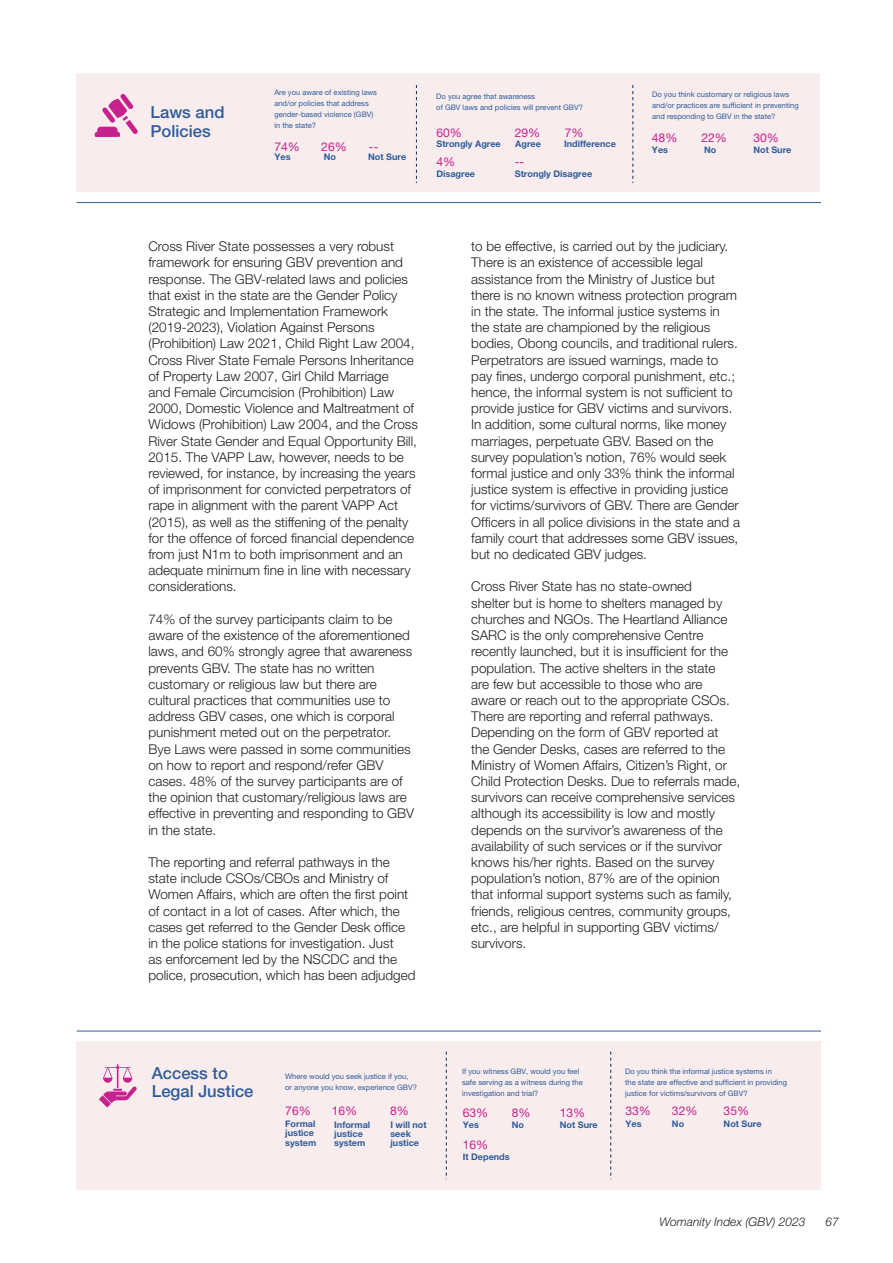
<style>
.page{position:relative;width:893px;height:1263px;background:#fff}
.page>*{position:absolute;margin:0;border:0;box-sizing:border-box;transform-origin:0 0}
.t1{font:500 16.65px/18.5px "Helvetica Neue LT Pro";color:#2e5c9b}
.t2{font:300 13.5px/16.2px "Helvetica Neue LT Pro";color:#231f20}
.t3{font:12.15px "Helvetica Neue LT Pro";color:#c7218e}
.t4{font:italic 300 12px "Helvetica Neue LT Pro";color:#231f20}
.t5{font:700 9.15px/9.1px "Helvetica Neue LT Pro";color:#2e5c9a}
.t6{font:7.5px/10.9px "Helvetica Neue LT Pro";color:#2e5c9b}
</style>
<div class="page">
<div style="left:77px;top:73px;width:743px;height:118px;background:#f8eced"></div>
<hr style="left:77px;top:202px;width:743px;height:1px;background:#2e5c9b">
<hr style="left:77px;top:1031px;width:743px;height:1px;background:#2e5c9b">
<svg style="left:416px;top:85px;width:1px;height:98px"></svg>
<svg style="left:633px;top:85px;width:1px;height:98px"></svg>
<svg style="left:95px;top:94px;width:43px;height:43px"></svg>
<div style="left:77px;top:1041px;width:743px;height:149px;background:#f8eced"></div>
<svg style="left:446px;top:1051px;width:1px;height:128px"></svg>
<svg style="left:610px;top:1051px;width:1px;height:128px"></svg>
<svg style="left:99px;top:1064px;width:38px;height:43px"></svg>
<p class="t6" style="left:274px;top:87px;width:104px">Are you aware of existing laws and/or policies that address gender-based violence (GBV) in the state?</p>
<p class="t5" style="left:274px;top:152px;width:18px">Yes</p>
<p class="t5" style="left:324px;top:152px;width:14px">No</p>
<p class="t5" style="left:368px;top:152px;width:40px">Not Sure</p>
<p class="t6" style="left:436px;top:90px;width:148px">Do you agree that awareness<br>of GBV laws and policies will prevent GBV?</p>
<p class="t6" style="left:652px;top:89px;width:148px">Do you think customary or religious laws and/or practices are sufficient in preventing</p>
<p class="t1" style="left:151px;top:103px;width:75px">Laws and</p>
<p class="t6" style="left:652px;top:111px;width:125px">and responding to GBV in the state?</p>
<p class="t1" style="left:151px;top:121px;width:62px">Policies</p>
<p class="t3" style="left:436px;top:126px;width:27px">60%</p>
<p class="t5" style="left:436px;top:138px;width:66px">Strongly Agree</p>
<p class="t3" style="left:515px;top:126px;width:27px">29%</p>
<p class="t5" style="left:515px;top:138px;width:27px">Agree</p>
<p class="t5" style="left:564px;top:138px;width:53px">Indifference</p>
<p class="t3" style="left:565px;top:126px;width:20px">7%</p>
<p class="t3" style="left:652px;top:131px;width:27px">48%</p>
<p class="t3" style="left:701px;top:131px;width:27px">22%</p>
<p class="t3" style="left:753px;top:131px;width:27px">30%</p>
<p class="t3" style="left:274px;top:139px;width:27px">74%</p>
<p class="t3" style="left:321px;top:139px;width:27px">26%</p>
<p class="t3" style="left:369px;top:139px;width:11px">--</p>
<p class="t5" style="left:652px;top:145px;width:18px">Yes</p>
<p class="t5" style="left:704px;top:145px;width:14px">No</p>
<p class="t5" style="left:753px;top:145px;width:40px">Not Sure</p>
<p class="t3" style="left:436px;top:155px;width:20px">4%</p>
<p class="t3" style="left:515px;top:155px;width:11px">--</p>
<p class="t5" style="left:436px;top:169px;width:40px">Disagree</p>
<p class="t5" style="left:515px;top:169px;width:79px">Strongly Disagree</p>
<p class="t2" style="left:148px;top:238px;width:271px">Cross River State possesses a very robust framework for ensuring GBV prevention and response. The GBV-related laws and policies that exist in the state are the Gender Policy Strategic and Implementation Framework (2019-2023), Violation Against Persons (Prohibition) Law 2021, Child Right Law 2004, Cross River State Female Persons Inheritance of Property Law 2007, Girl Child Marriage<br>and Female Circumcision (Prohibition) Law 2000, Domestic Violence and Maltreatment of Widows (Prohibition) Law 2004, and the Cross River State Gender and Equal Opportunity Bill, 2015. The VAPP Law, however, needs to be reviewed, for instance, by increasing the years of imprisonment for convicted perpetrators of rape in alignment with the parent VAPP Act (2015), as well as the stiffening of the penalty for the offence of forced financial dependence from just N1m to both imprisonment and an adequate minimum fine in line with necessary considerations.</p>
<p class="t2" style="left:148px;top:611px;width:267px">74% of the survey participants claim to be aware of the existence of the aforementioned laws, and 60% strongly agree that awareness prevents GBV. The state has no written customary or religious law but there are cultural practices that communities use to address GBV cases, one which is corporal punishment meted out on the perpetrator.<br>Bye Laws were passed in some communities on how to report and respond/refer GBV cases. 48% of the survey participants are of the opinion that customary/religious laws are effective in preventing and responding to GBV in the state.</p>
<p class="t2" style="left:148px;top:854px;width:269px">The reporting and referral pathways in the state include CSOs/CBOs and Ministry of Women Affairs, which are often the first point of contact in a lot of cases. After which, the cases get referred to the Gender Desk office in the police stations for investigation. Just<br>as enforcement led by the NSCDC and the police, prosecution, which has been adjudged</p>
<p class="t2" style="left:471px;top:238px;width:270px">to be effective, is carried out by the judiciary.<br>There is an existence of accessible legal assistance from the Ministry of Justice but there is no known witness protection program in the state. The informal justice systems in the state are championed by the religious bodies, Obong councils, and traditional rulers.<br>Perpetrators are issued warnings, made to pay fines, undergo corporal punishment, etc.; hence, the informal system is not sufficient to provide justice for GBV victims and survivors.<br>In addition, some cultural norms, like money marriages, perpetuate GBV. Based on the survey population’s notion, 76% would seek formal justice and only 33% think the informal justice system is effective in providing justice for victims/survivors of GBV. There are Gender Officers in all police divisions in the state and a family court that addresses some GBV issues, but no dedicated GBV judges.</p>
<p class="t2" style="left:471px;top:578px;width:270px">Cross River State has no state-owned<br>shelter but is home to shelters managed by churches and NGOs. The Heartland Alliance SARC is the only comprehensive Centre recently launched, but it is insufficient for the population. The active shelters in the state<br>are few but accessible to those who are aware or reach out to the appropriate CSOs.<br>There are reporting and referral pathways.<br>Depending on the form of GBV reported at the Gender Desks, cases are referred to the Ministry of Women Affairs, Citizen’s Right, or Child Protection Desks. Due to referrals made, survivors can receive comprehensive services although its accessibility is low and mostly depends on the survivor’s awareness of the availability of such services or if the survivor knows his/her rights. Based on the survey population’s notion, 87% are of the opinion that informal support systems such as family, friends, religious centres, community groups, etc., are helpful in supporting GBV victims/ survivors.</p>
<p class="t1" style="left:152px;top:1064px;width:103px">Access to<br>Legal Justice</p>
<p class="t6" style="left:285px;top:1071px;width:133px">Where would you seek justice if you, or anyone you know, experience GBV?</p>
<p class="t3" style="left:285px;top:1103px;width:27px">76%</p>
<p class="t3" style="left:332px;top:1103px;width:27px">16%</p>
<p class="t3" style="left:390px;top:1103px;width:20px">8%</p>
<p class="t5" style="left:285px;top:1119px;width:33px">Formal justice system</p>
<p class="t5" style="left:390px;top:1119px;width:38px">I will not seek justice</p>
<p class="t5" style="left:334px;top:1120px;width:37px">Informal justice system</p>
<p class="t6" style="left:462px;top:1065px;width:122px">If you witness GBV, would you feel safe serving as a witness during the investigation and trial?</p>
<p class="t6" style="left:625px;top:1065px;width:163px">Do you think the informal justice systems in<br>the state are effective and sufficient in providing justice for victims/survivors of GBV?</p>
<p class="t3" style="left:463px;top:1105px;width:27px">63%</p>
<p class="t3" style="left:512px;top:1105px;width:20px">8%</p>
<p class="t3" style="left:560px;top:1105px;width:27px">13%</p>
<p class="t3" style="left:463px;top:1137px;width:27px">16%</p>
<p class="t5" style="left:463px;top:1120px;width:18px">Yes</p>
<p class="t5" style="left:512px;top:1120px;width:14px">No</p>
<p class="t5" style="left:560px;top:1120px;width:40px">Not Sure</p>
<p class="t5" style="left:463px;top:1152px;width:48px">It Depends</p>
<p class="t3" style="left:625px;top:1104px;width:27px">33%</p>
<p class="t3" style="left:672px;top:1104px;width:27px">32%</p>
<p class="t3" style="left:724px;top:1104px;width:27px">35%</p>
<p class="t5" style="left:626px;top:1119px;width:18px">Yes</p>
<p class="t5" style="left:672px;top:1119px;width:14px">No</p>
<p class="t5" style="left:724px;top:1119px;width:40px">Not Sure</p>
<p class="t4" style="left:660px;top:1214px;width:148px">Womanity Index (GBV) 2023</p>
<p class="t4" style="left:826px;top:1214px;width:15px">67</p>
</div>
